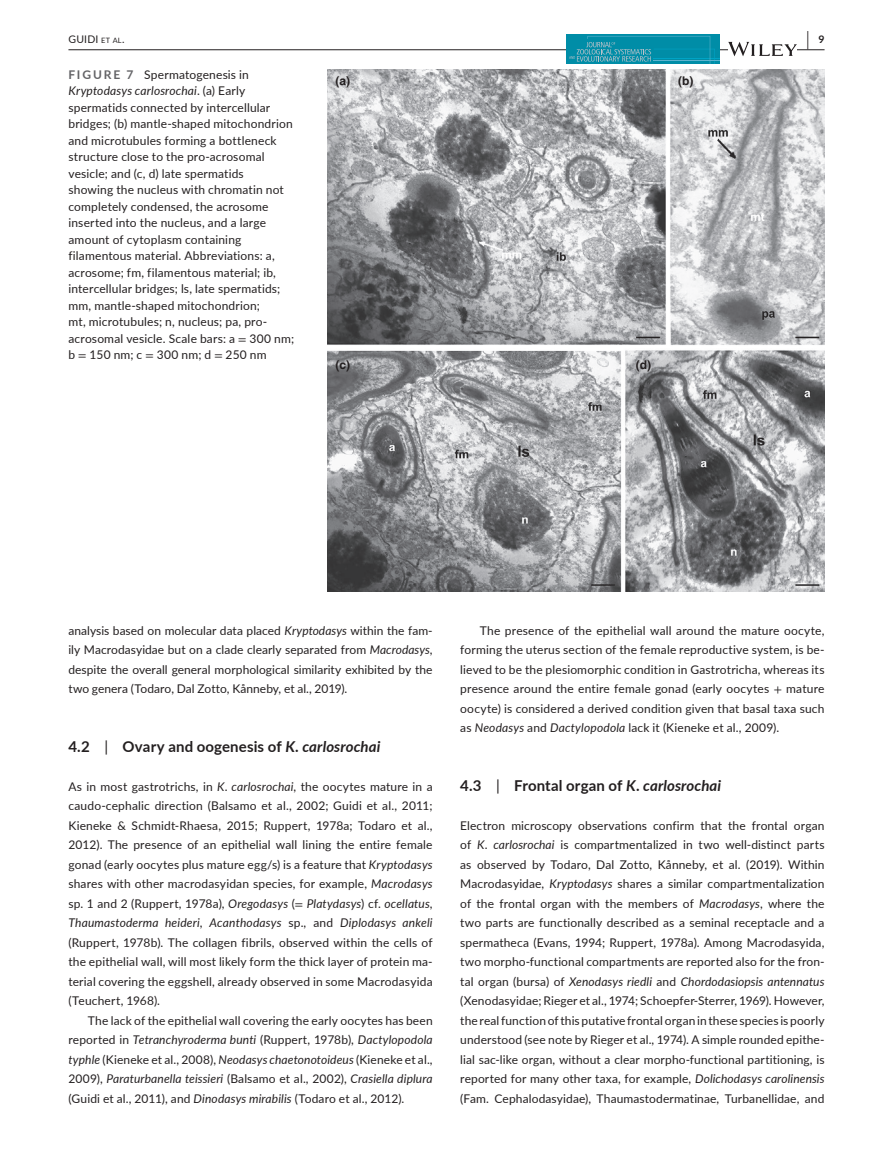
<style>
.page{position:relative;width:893px;height:1174px;background:#fff}
.page>*{position:absolute;margin:0;border:0;box-sizing:border-box;transform-origin:0 0}
.t1{font:700 19.5px "Lato";color:#231f20;scale:.43 1}
.t2{font:700 15px "Lato";letter-spacing:.01em;color:#231f20}
.t3{font:12px/19.5px "Lato";letter-spacing:.015em;color:#231f20;text-align:justify}
.t4{font:700 12px "Helvetica";color:#231f20}
.t5{font:10.5px "Lato";letter-spacing:.02em;color:#231f20}
.s1{font-size:7.35px}
.s2{font-weight:700;color:#636366}
.s3{font-style:italic}
.s4{font-family:"STIX"}
.s5{font-weight:400}
</style>
<div class="page">
<hr style="left:68px;top:49px;width:756px;height:1px;background:#231f20">
<div style="left:567px;top:34px;width:153px;height:30px;background:#008da7"></div>
<hr style="left:654px;top:58px;width:66px;height:1px;background:#00a3c5">
<hr style="left:654px;top:60px;width:66px;height:1px;background:#5db3ce">
<svg style="left:569px;top:36px;width:146px;height:28px"></svg>
<svg style="left:728px;top:42px;width:69px;height:14px"></svg>
<img style="left:327px;top:69px;width:497px;height:522px">
<p class="t5" style="left:68px;top:31px;width:58px">GUIDI <span class="s1">et al</span>.</p>
<h1 class="t1" style="left:807px;top:25px;width:43px">| <sup>9</sup></h1>
<p class="t3" style="left:68px;top:66px;width:227px;line-height:16.5px;text-align:left"><span class="s2">FIGURE 7</span> Spermatogenesis in <span class="s3">Kryptodasys carlosrochai</span>. (a) Early spermatids connected by intercellular bridges; (b) mantle-shaped mitochondrion and microtubules forming a bottleneck structure close to the pro-acrosomal vesicle; and (c, d) late spermatids<br>showing the nucleus with chromatin not completely condensed, the acrosome inserted into the nucleus, and a large amount of cytoplasm containing filamentous material. Abbreviations: a, acrosome; fm, filamentous material; ib, intercellular bridges; ls, late spermatids; mm, mantle-shaped mitochondrion;<br>mt, microtubules; n, nucleus; pa, pro&shy;acrosomal vesicle. Scale bars: a <span class="s4">=</span> 300 nm; b <span class="s4">=</span> 150 nm; c <span class="s4">=</span> 300 nm; d <span class="s4">=</span> 250 nm</p>
<p class="t4" style="left:336px;top:73px;width:16px">(a)</p>
<p class="t4" style="left:678px;top:73px;width:17px">(b)</p>
<p class="t4" style="left:336px;top:358px;width:16px">(c)</p>
<p class="t4" style="left:636px;top:358px;width:17px">(d)</p>
<p class="t3" style="left:68px;top:620px;width:366px">analysis based on molecular data placed <span class="s3">Kryptodasys</span> within the fam&shy;ily Macrodasyidae but on a clade clearly separated from <span class="s3">Macrodasys</span>, despite the overall general morphological similarity exhibited by the two genera (Todaro, Dal Zotto, Kånneby, et al., 2019).</p>
<p class="t2" style="left:68px;top:735px;width:314px">4.2 <span class="s5">|</span> Ovary and oogenesis of <span class="s3">K</span>. <span class="s3">carlosrochai</span></p>
<p class="t3" style="left:68px;top:776px;width:366px">As in most gastrotrichs, in <span class="s3">K</span>. <span class="s3">carlosrochai</span>, the oocytes mature in a caudo-cephalic direction (Balsamo et al., 2002; Guidi et al., 2011; Kieneke &amp; Schmidt-Rhaesa, 2015; Ruppert, 1978a; Todaro et al., 2012). The presence of an epithelial wall lining the entire female gonad (early oocytes plus mature egg/s) is a feature that <span class="s3">Kryptodasys </span>shares with other macrodasyidan species, for example, <span class="s3">Macrodasys </span>sp. 1 and 2 (Ruppert, 1978a), <span class="s3">Oregodasys</span> (<span class="s4">=</span> <span class="s3">Platydasys</span>) cf. <span class="s3">ocellatus</span>, <span class="s3">Thaumastoderma heideri</span>, <span class="s3">Acanthodasys</span> sp., and <span class="s3">Diplodasys ankeli </span>(Ruppert, 1978b). The collagen fibrils, observed within the cells of the epithelial wall, will most likely form the thick layer of protein ma&shy;terial covering the eggshell, already observed in some Macrodasyida (Teuchert, 1968).</p>
<p class="t3" style="left:68px;top:1010px;width:366px;text-indent:20px">The lack of the epithelial wall covering the early oocytes has been reported in <span class="s3">Tetranchyroderma bunti</span> (Ruppert, 1978b), <span class="s3">Dactylopodola typhle</span> (Kieneke et al., 2008), <span class="s3">Neodasys chaetonotoideus</span> (Kieneke et al., 2009), <span class="s3">Paraturbanella teissieri</span> (Balsamo et al., 2002), <span class="s3">Crasiella diplura </span>(Guidi et al., 2011), and <span class="s3">Dinodasys mirabilis</span> (Todaro et al., 2012).</p>
<p class="t3" style="left:460px;top:620px;width:366px;text-indent:20px">The presence of the epithelial wall around the mature oocyte, forming the uterus section of the female reproductive system, is be&shy;lieved to be the plesiomorphic condition in Gastrotricha, whereas its presence around the entire female gonad (early oocytes <span class="s4">+</span> mature oocyte) is considered a derived condition given that basal taxa such as <span class="s3">Neodasys</span> and <span class="s3">Dactylopodola</span> lack it (Kieneke et al., 2009).</p>
<p class="t2" style="left:460px;top:774px;width:262px">4.3 <span class="s5">|</span> Frontal organ of <span class="s3">K</span>. <span class="s3">carlosrochai</span></p>
<p class="t3" style="left:460px;top:815px;width:366px">Electron microscopy observations confirm that the frontal organ of <span class="s3">K</span>. <span class="s3">carlosrochai</span> is compartmentalized in two well-distinct parts as observed by Todaro, Dal Zotto, Kånneby, et al. (2019). Within Macrodasyidae, <span class="s3">Kryptodasys</span> shares a similar compartmentalization of the frontal organ with the members of <span class="s3">Macrodasys</span>, where the two parts are functionally described as a seminal receptacle and a spermatheca (Evans, 1994; Ruppert, 1978a). Among Macrodasyida, two morpho-functional compartments are reported also for the fron&shy;tal organ (bursa) of <span class="s3">Xenodasys riedli</span> and <span class="s3">Chordodasiopsis antennatus </span>(Xenodasyidae; Rieger et al., 1974; Schoepfer-Sterrer, 1969). However, the real function of this putative frontal organ in these species is poorly understood (see note by Rieger et al., 1974). A simple rounded epithe&shy;lial sac-like organ, without a clear morpho-functional partitioning, is reported for many other taxa, for example, <span class="s3">Dolichodasys carolinensis </span>(Fam. Cephalodasyidae), Thaumastodermatinae, Turbanellidae, and</p>
</div>
